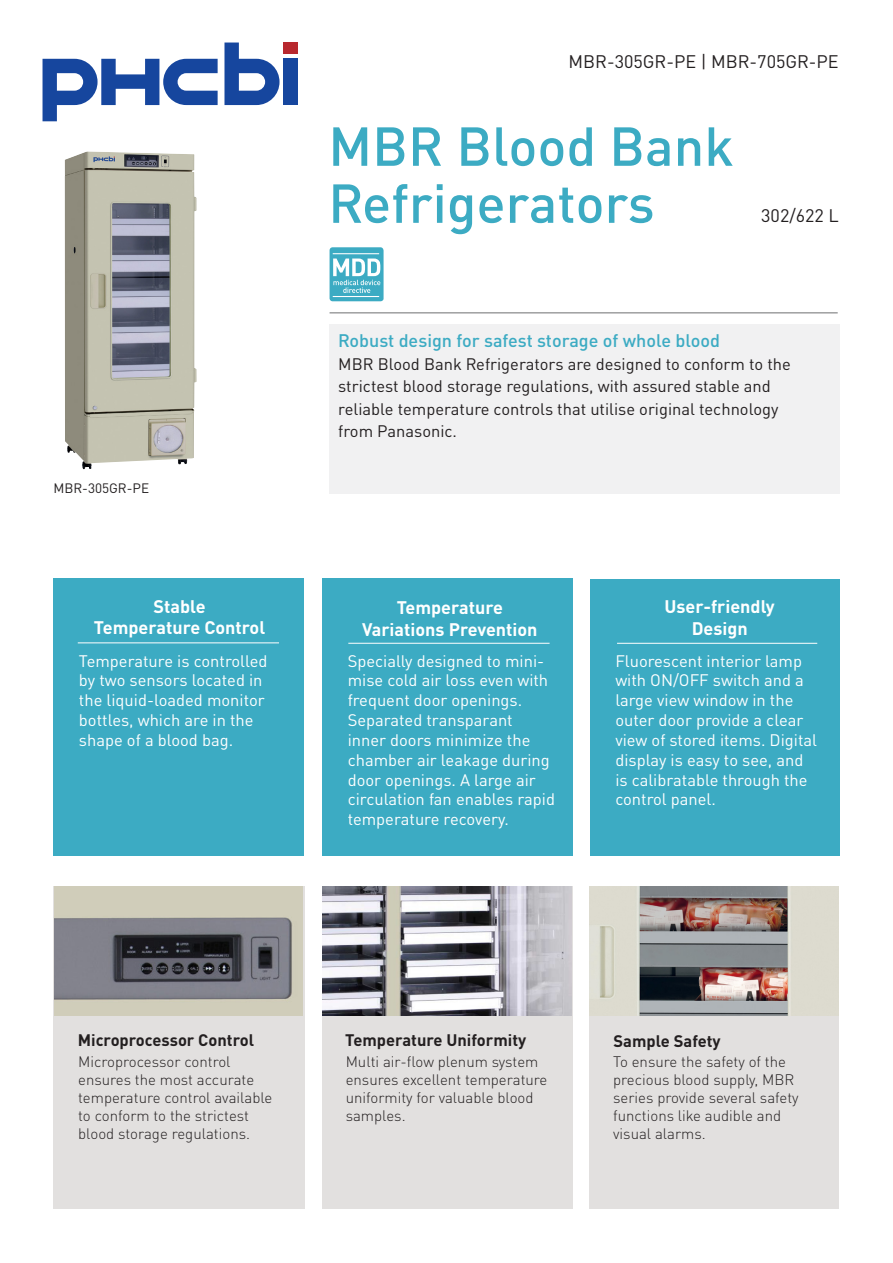
<style>
.page{position:relative;width:893px;height:1263px;background:#fff}
.page>*{position:absolute;margin:0;border:0;box-sizing:border-box;transform-origin:0 0}
.t1{font:500 54px/57px "DINOT";color:#3cabc3}
.t2{font:700 18px/21.6px "DINOT";color:#fff;text-align:center}
.t3{font:500 18px "DINOT";color:#3cabc3}
.t4{font:18px "DINOT";color:#231f20}
.t5{font:16.5px/19.8px "DINOT";color:#fff}
.t6{font:16.5px/22.5px "DINOT";color:#231f20}
.t7{font:700 16.5px "DINOT";color:#231f20}
.t8{font:300 15px/18px "DINOT";color:#231f20}
.t9{font:13.5px "DINOT";color:#231f20}
</style>
<div class="page">
<div style="left:330px;top:324px;width:510px;height:169px;background:#f1f1f2"></div>
<hr style="left:330px;top:313px;width:508px;height:1px;background:#6d6e71">
<div style="left:283px;top:59px;width:15px;height:46px;background:#16469e"></div>
<svg style="left:43px;top:59px;width:175px;height:62px"></svg>
<svg style="left:224px;top:43px;width:56px;height:62px"></svg>
<div style="left:283px;top:43px;width:15px;height:11px;background:#b8282e"></div>
<div style="left:53px;top:578px;width:251px;height:278px;background:#3cabc3"></div>
<div style="left:53px;top:886px;width:251px;height:323px;background:#e2e0df"></div>
<div style="left:322px;top:886px;width:250px;height:323px;background:#e2e0df"></div>
<div style="left:589px;top:886px;width:250px;height:323px;background:#e2e0df"></div>
<div style="left:322px;top:578px;width:250px;height:278px;background:#3cabc3"></div>
<div style="left:590px;top:579px;width:249px;height:276px;background:#3cabc3"></div>
<hr style="left:78px;top:643px;width:201px;height:1px;background:#fff">
<hr style="left:348px;top:643px;width:202px;height:1px;background:#fff">
<hr style="left:617px;top:643px;width:200px;height:1px;background:#fff">
<img style="left:54px;top:886px;width:249px;height:129px">
<img style="left:65px;top:151px;width:132px;height:318px">
<svg style="left:330px;top:247px;width:54px;height:54px;background:#6abed1"></svg>
<hr style="left:333px;top:253px;width:46px;height:1px;background:#fff">
<hr style="left:333px;top:296px;width:46px;height:1px;background:#fff">
<img style="left:590px;top:886px;width:249px;height:129px">
<img style="left:323px;top:886px;width:249px;height:129px">
<p class="t4" style="left:568px;top:50px;width:272px">MBR-305GR-PE | MBR-705GR-PE</p>
<h1 class="t1" style="left:328px;top:117px;width:407px">MBR Blood Bank<br>Refrigerators</h1>
<p class="t4" style="left:761px;top:204px;width:79px">302/622 L</p>
<p class="t9" style="left:53px;top:480px;width:97px">MBR-305GR-PE</p>
<p class="t3" style="left:338px;top:329px;width:383px">Robust design for safest storage of whole blood</p>
<p class="t6" style="left:338px;top:352px;width:454px">MBR Blood Bank Refrigerators are designed to conform to the strictest blood storage regulations, with assured stable and reliable temperature controls that utilise original technology from Panasonic.</p>
<p class="t2" style="left:94px;top:595px;width:173px">Stable<br>Temperature Control</p>
<p class="t5" style="left:79px;top:650px;width:190px">Temperature is controlled by two sensors located in the liquid-loaded monitor bottles, which are in the shape of a blood bag.</p>
<p class="t5" style="left:348px;top:650px;width:209px">Specially designed to mini&shy;mise cold air loss even with frequent door openings.<br>Separated transparant inner doors minimize the chamber air leakage during door openings. A large air circulation fan enables rapid temperature recovery.</p>
<p class="t2" style="left:362px;top:596px;width:177px">Temperature<br>Variations Prevention</p>
<p class="t2" style="left:664px;top:595px;width:112px">User-friendly<br>Design</p>
<p class="t5" style="left:615px;top:650px;width:203px">Fluorescent interior lamp with ON/OFF switch and a large view window in the outer door provide a clear view of stored items. Digital display is easy to see, and is calibratable through the control panel.</p>
<p class="t7" style="left:78px;top:1029px;width:178px">Microprocessor Control</p>
<p class="t8" style="left:78px;top:1052px;width:196px">Microprocessor control ensures the most accurate temperature control available to conform to the strictest blood storage regulations.</p>
<p class="t7" style="left:345px;top:1029px;width:183px">Temperature Uniformity</p>
<p class="t8" style="left:346px;top:1052px;width:203px">Multi air-flow plenum system ensures excellent temperature uniformity for valuable blood samples.</p>
<p class="t7" style="left:613px;top:1030px;width:109px">Sample Safety</p>
<p class="t8" style="left:613px;top:1052px;width:187px">To ensure the safety of the precious blood supply, MBR series provide several safety functions like audible and visual alarms.</p>
</div>
